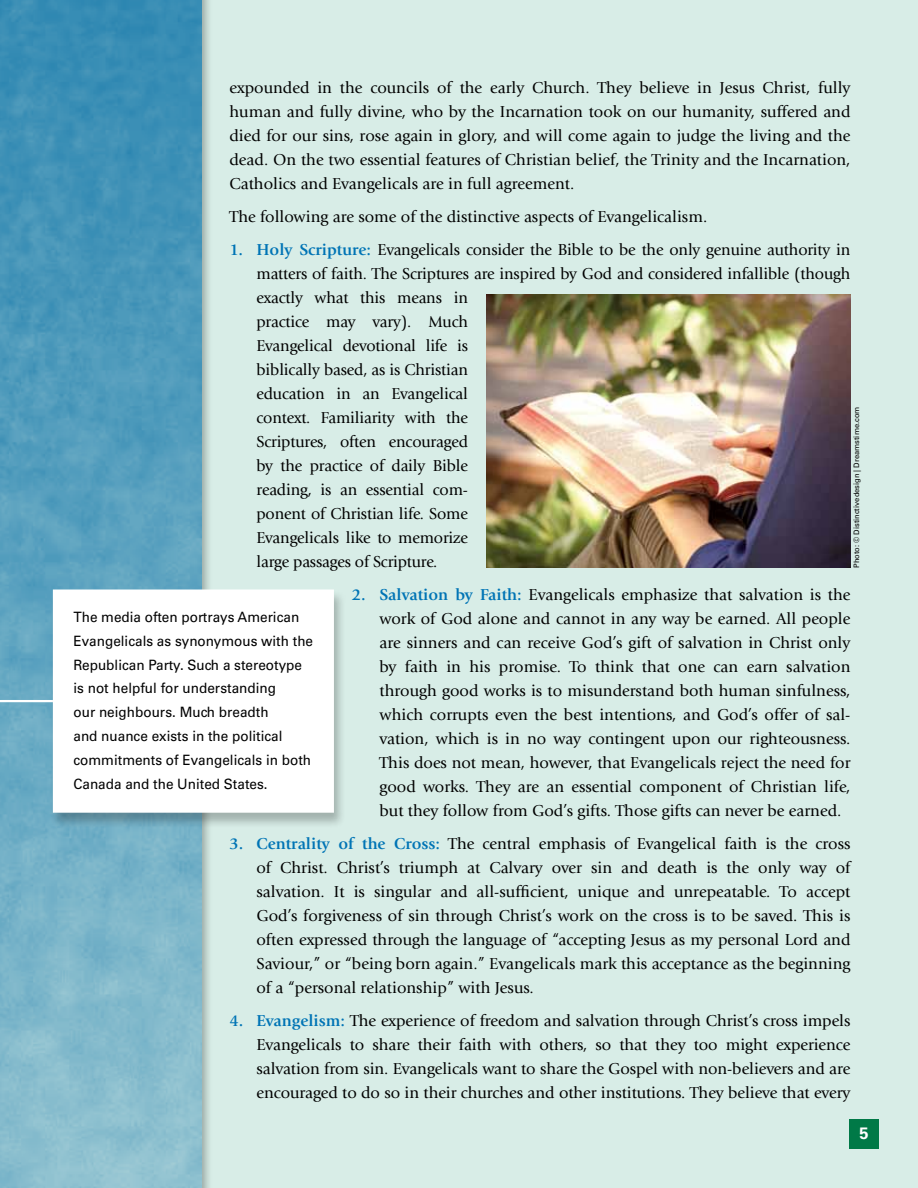
<style>
.page{position:relative;width:918px;height:1188px;background:#d8ede7}
.page>*{position:absolute;margin:0;border:0;box-sizing:border-box;transform-origin:0 0}
.t1{font:16.5px/24px "Giovanni Std";letter-spacing:-.01em;color:#000;text-align:justify}
.t2{font:700 16.5px "Univers LT Std";color:#fff}
.t3{font:14.25px/24px "Univers LT Std";color:#000;scale:.95 1}
.t4{font:7.5px "Univers LT Std";color:#000}
.s1{font-weight:700;color:#0074b5}
</style>
<div class="page">
<div style="left:0;top:0;width:214px;height:1188px;background:#000;opacity:.3"></div>
<img style="left:0;top:0;width:202px;height:1188px">
<div style="left:849px;top:1119px;width:30px;height:30px;background:#007947"></div>
<img style="left:486px;top:295px;width:364px;height:273px">
<hr style="left:0;top:700px;width:121px;height:2px;background:#fff">
<div style="left:49px;top:589px;width:297px;height:240px;background:#000;opacity:.25"></div>
<div style="left:54px;top:591px;width:279px;height:221px;background:#fff"></div>
<div style="left:53px;top:590px;width:281px;height:223px;border:2px solid #fff"></div>
<p class="t1" style="left:229px;top:76px;width:623px">expounded in the councils of the early Church. They believe in Jesus Christ, fully human and fully divine, who by the Incarnation took on our humanity, suffered and died for our sins, rose again in glory, and will come again to judge the living and the dead. On the two essential features of Christian belief, the Trinity and the Incarnation, Catholics and Evangelicals are in full agreement.</p>
<p class="t1" style="left:229px;top:205px;width:479px">The following are some of the distinctive aspects of Evangelicalism.</p>
<p class="t1" style="left:256px;top:238px;width:595px;text-align:left;text-indent:-27px"><span class="s1">1. Holy Scripture:</span> Evangelicals consider the Bible to be the only genuine authority in matters of faith. The Scriptures are inspired by God and considered infallible (though exactly what this means in<br>practice may vary). Much<br>Evangelical devotional life is<br>biblically based, as is Christian<br>education in an Evangelical<br>context. Familiarity with the<br>Scriptures, often encouraged<br>by the practice of daily Bible<br>reading, is an essential com-<br>ponent of Christian life. Some<br>Evangelicals like to memorize<br>large passages of Scripture.</p>
<p class="t1" style="left:379px;top:583px;width:473px;text-indent:-28px"><span class="s1">2. Salvation by Faith:</span> Evangelicals emphasize that salvation is the work of God alone and cannot in any way be earned. All people are sinners and can receive God’s gift of salvation in Christ only by faith in his promise. To think that one can earn salvation through good works is to misunderstand both human sinfulness, which corrupts even the best intentions, and God’s offer of sal&shy;vation, which is in no way contingent upon our righteousness.<br>This does not mean, however, that Evangelicals reject the need for good works. They are an essential component of Christian life, but they follow from God’s gifts. Those gifts can never be earned.</p>
<p class="t1" style="left:256px;top:832px;width:596px;text-indent:-27px"><span class="s1">3. Centrality of the Cross:</span> The central emphasis of Evangelical faith is the cross of Christ. Christ’s triumph at Calvary over sin and death is the only way of salvation. It is singular and all-sufficient, unique and unrepeatable. To accept God’s forgiveness of sin through Christ’s work on the cross is to be saved. This is often expressed through the language of “accepting Jesus as my personal Lord and Saviour,” or “being born again.” Evangelicals mark this acceptance as the beginning of a “personal relationship” with Jesus.</p>
<p class="t1" style="left:256px;top:1009px;width:595px;text-indent:-27px"><span class="s1">4. Evangelism:</span> The experience of freedom and salvation through Christ’s cross impels Evangelicals to share their faith with others, so that they too might experience salvation from sin. Evangelicals want to share the Gospel with non-believers and are encouraged to do so in their churches and other institutions. They believe that every</p>
<p class="t4" style="left:852px;top:568px;width:163px;rotate:-90deg">Photo: © Distinctivedesign | Dreamstime.com</p>
<p class="t3" style="left:73px;top:605px;width:254px">The media often portrays American Evangelicals as synonymous with the Republican Party. Such a stereotype is not helpful for understanding<br>our neighbours. Much breadth<br>and nuance exists in the political commitments of Evangelicals in both Canada and the United States.</p>
<p class="t2" style="left:859px;top:1124px;width:11px">5</p>
</div>
